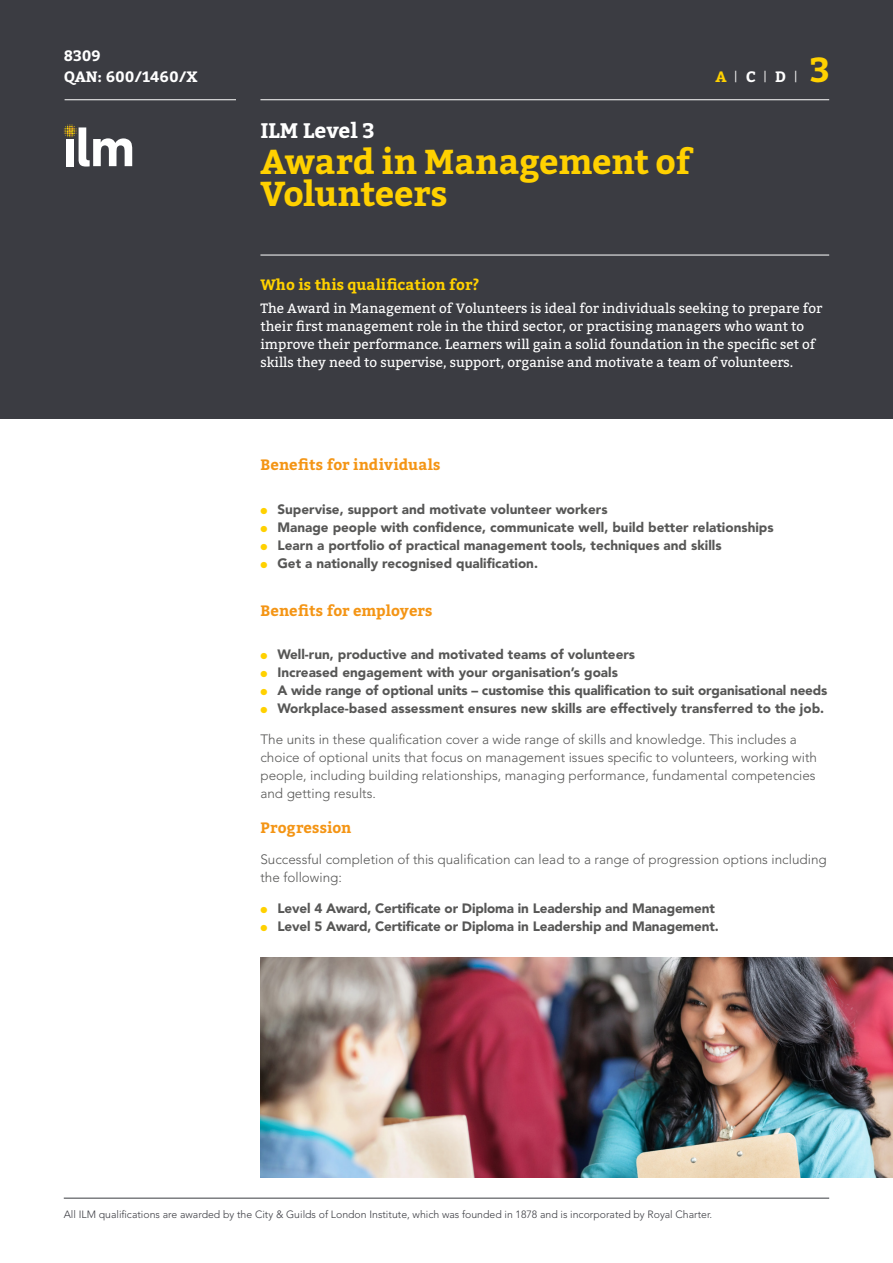
<style>
.page{position:relative;width:893px;height:1263px;background:#fff}
.page>*{position:absolute;margin:0;border:0;box-sizing:border-box;transform-origin:0 0}
.t1{font:700 34.5px/31.5px "Bitter";letter-spacing:-.005em;color:#ffd100}
.t2{font:700 21px "Bitter";color:#fff}
.t3{font:700 15px "Bitter";letter-spacing:.005em;color:#f49515}
.t4{font:700 15px "Bitter";color:#ffd100}
.t5{font:700 15px "Bitter";color:#fff}
.t6{font:15px "Avenir";color:#fff}
.t7{font:900 13.5px "Avenir LT Std";color:#575756}
.t8{font:300 13.5px/18px "Avenir LT Std";color:#575756}
.t9{font:13.5px/18px "Bitter";color:#fff}
.t10{font:300 10.5px "Avenir LT Std";color:#3b3c42}
.s1{font-family:"Bitter";font-weight:700;color:#ffd100}
.s2{font-family:"Bitter";font-weight:700}
.s3{color:#ffd100}
</style>
<div class="page">
<div style="left:0;top:0;width:893px;height:419px;background:#3b3c42"></div>
<hr style="left:260px;top:99px;width:569px;height:1px;background:#fff">
<hr style="left:65px;top:99px;width:171px;height:1px;background:#fff">
<hr style="left:260px;top:255px;width:569px;height:1px;background:#fff">
<hr style="left:64px;top:1198px;width:765px;height:1px;background:#3b3c42">
<img style="left:260px;top:958px;width:633px;height:219px">
<svg style="left:64px;top:125px;width:68px;height:42px"></svg>
<p class="t5" style="left:64px;top:44px;width:39px">8309</p>
<p class="t5" style="left:64px;top:65px;width:135px">QAN: 600/1460/X</p>
<p class="t6" style="left:715px;top:68px;width:83px"><span class="s1">A</span> | <span class="s2">C</span> | <span class="s2">D</span> |</p>
<h1 class="t1" style="left:810px;top:53px;width:22px">3</h1>
<h2 class="t2" style="left:260px;top:114px;width:116px">ILM Level 3</h2>
<h1 class="t1" style="left:260px;top:145px;width:432px">Award in Management of<br>Volunteers</h1>
<p class="t4" style="left:260px;top:273px;width:220px">Who is this qualification for?</p>
<p class="t9" style="left:260px;top:298px;width:563px">The Award in Management of Volunteers is ideal for individuals seeking to prepare for their first management role in the third sector, or practising managers who want to improve their performance. Learners will gain a solid foundation in the specific set of skills they need to supervise, support, organise and motivate a team of volunteers.</p>
<p class="t3" style="left:260px;top:453px;width:182px">Benefits for individuals</p>
<p class="t7" style="left:260px;top:501px;width:349px"><span class="s3">●</span> Supervise, support and motivate volunteer workers</p>
<p class="t7" style="left:260px;top:519px;width:515px"><span class="s3">●</span> Manage people with confidence, communicate well, build better relationships</p>
<p class="t7" style="left:260px;top:537px;width:463px"><span class="s3">●</span> Learn a portfolio of practical management tools, techniques and skills</p>
<p class="t7" style="left:260px;top:555px;width:279px"><span class="s3">●</span> Get a nationally recognised qualification.</p>
<p class="t3" style="left:260px;top:599px;width:174px">Benefits for employers</p>
<p class="t7" style="left:260px;top:646px;width:376px"><span class="s3">●</span> Well-run, productive and motivated teams of volunteers</p>
<p class="t7" style="left:260px;top:664px;width:359px"><span class="s3">●</span> Increased engagement with your organisation’s goals</p>
<p class="t7" style="left:260px;top:682px;width:569px"><span class="s3">●</span> A wide range of optional units – customise this qualification to suit organisational needs</p>
<p class="t7" style="left:260px;top:700px;width:565px"><span class="s3">●</span> Workplace-based assessment ensures new skills are effectively transferred to the job.</p>
<p class="t8" style="left:260px;top:730px;width:558px">The units in these qualification cover a wide range of skills and knowledge. This includes a choice of optional units that focus on management issues specific to volunteers, working with people, including building relationships, managing performance, fundamental competencies and getting results.</p>
<p class="t3" style="left:260px;top:816px;width:93px">Progression</p>
<p class="t8" style="left:260px;top:850px;width:568px">Successful completion of this qualification can lead to a range of progression options including the following:</p>
<p class="t7" style="left:260px;top:900px;width:456px"><span class="s3">●</span> Level 4 Award, Certificate or Diploma in Leadership and Management</p>
<p class="t7" style="left:260px;top:918px;width:460px"><span class="s3">●</span> Level 5 Award, Certificate or Diploma in Leadership and Management.</p>
<p class="t10" style="left:64px;top:1208px;width:650px">All ILM qualifications are awarded by the City &amp; Guilds of London Institute, which was founded in 1878 and is incorporated by Royal Charter.</p>
</div>
